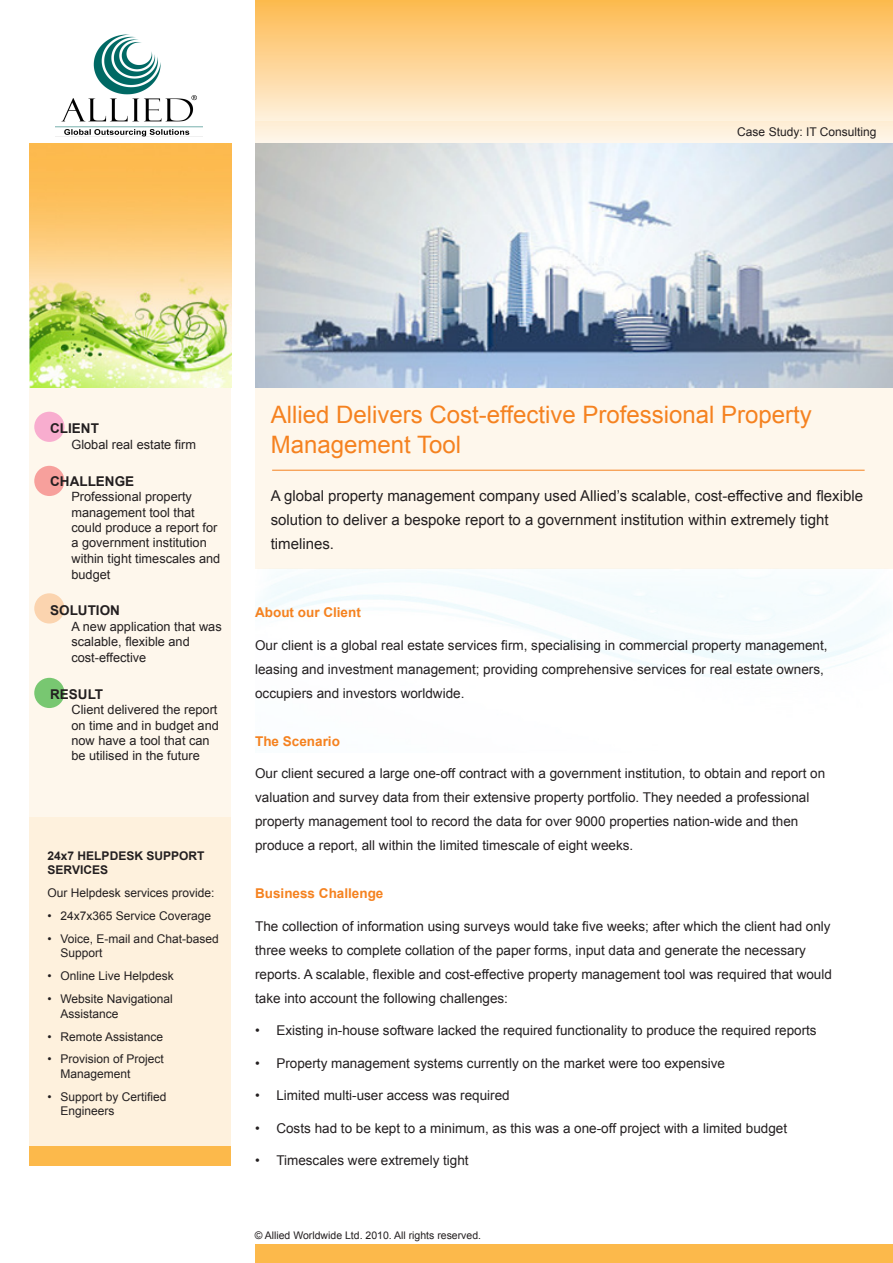
<style>
.page{position:relative;width:893px;height:1263px;background:#fff}
.page>*{position:absolute;margin:0;border:0;box-sizing:border-box;transform-origin:0 0}
.t1{font:24px/30px "Arial";color:#f58220}
.t2{font:15px/24px "Arial";color:#231f20}
.t3{font:13.5px/24px "Arial";color:#231f20}
.t4{font:700 13.5px "Arial";color:#f58220}
.t5{font:700 13.5px "Arial";color:#231f20}
.t6{font:12.75px/15.5px "Arial";color:#231f20}
.t7{font:12px/14.4px "Arial";color:#231f20}
.t8{font:700 12px/14.4px "Arial";color:#231f20}
.t9{font:10.5px "Arial";color:#231f20}
</style>
<div class="page">
<svg style="left:255px;top:0;width:638px;height:122px;background:#fdd495"></svg>
<div style="left:255px;top:122px;width:638px;height:447px;background:#fef7ec"></div>
<div style="left:255px;top:1244px;width:638px;height:19px;background:#fcb94b"></div>
<img style="left:255px;top:143px;width:638px;height:245px">
<hr style="left:272px;top:470px;width:593px;height:1px;background:#f58220">
<div style="left:30px;top:388px;width:201px;height:769px;background:#fef7ec"></div>
<img style="left:30px;top:143px;width:201px;height:245px">
<div style="left:30px;top:818px;width:201px;height:333px;background:#fef1dd"></div>
<div style="left:34px;top:412px;width:30px;height:30px;background:#f8adcf;border-radius:50%"></div>
<div style="left:34px;top:466px;width:30px;height:30px;background:#f7a09c;border-radius:50%"></div>
<div style="left:34px;top:593px;width:30px;height:30px;background:#fbd4af;border-radius:50%"></div>
<div style="left:34px;top:678px;width:30px;height:30px;background:#78c771;border-radius:50%"></div>
<div style="left:30px;top:1146px;width:201px;height:20px;background:#fcb94b"></div>
<img style="left:56px;top:34px;width:147px;height:103px">
<p class="t7" style="left:737px;top:125px;width:141px">Case Study: IT Consulting</p>
<p class="t5" style="left:50px;top:420px;width:50px">CLIENT</p>
<p class="t6" style="left:71px;top:437px;width:126px">Global real estate firm</p>
<p class="t5" style="left:50px;top:472px;width:85px">CHALLENGE</p>
<p class="t6" style="left:71px;top:489px;width:150px">Professional property management tool that could produce a report for a government institution within tight timescales and budget</p>
<p class="t5" style="left:50px;top:602px;width:71px">SOLUTION</p>
<p class="t6" style="left:71px;top:618px;width:152px">A new application that was scalable, flexible and cost-effective</p>
<p class="t5" style="left:50px;top:685px;width:55px">RESULT</p>
<p class="t6" style="left:71px;top:702px;width:149px">Client delivered the report on time and in budget and now have a tool that can be utilised in the future</p>
<p class="t8" style="left:48px;top:849px;width:158px">24x7 HELPDESK SUPPORT<br>SERVICES</p>
<p class="t7" style="left:48px;top:886px;width:168px">Our Helpdesk services provide:</p>
<p class="t7" style="left:48px;top:909px;width:165px">• 24x7x365 Service Coverage</p>
<p class="t7" style="left:60px;top:932px;width:160px;text-indent:-13px">• Voice, E-mail and Chat-based<br>Support</p>
<p class="t7" style="left:48px;top:969px;width:128px">• Online Live Helpdesk</p>
<p class="t7" style="left:60px;top:992px;width:114px;text-indent:-13px">• Website Navigational<br>Assistance</p>
<p class="t7" style="left:48px;top:1029px;width:117px">• Remote Assistance</p>
<p class="t7" style="left:60px;top:1052px;width:105px;text-indent:-13px">• Provision of Project<br>Management</p>
<p class="t7" style="left:60px;top:1089px;width:108px;text-indent:-13px">• Support by Certified<br>Engineers</p>
<p class="t1" style="left:271px;top:400px;width:543px">Allied Delivers Cost-effective Professional Property<br>Management Tool</p>
<p class="t2" style="left:271px;top:484px;width:594px">A global property management company used Allied’s scalable, cost-effective and flexible solution to deliver a bespoke report to a government institution within extremely tight timelines.</p>
<p class="t4" style="left:255px;top:604px;width:107px">About our Client</p>
<p class="t3" style="left:255px;top:633px;width:574px">Our client is a global real estate services firm, specialising in commercial property management, leasing and investment management; providing comprehensive services for real estate owners, occupiers and investors worldwide.</p>
<p class="t4" style="left:255px;top:732px;width:86px">The Scenario</p>
<p class="t3" style="left:255px;top:762px;width:572px">Our client secured a large one-off contract with a government institution, to obtain and report on valuation and survey data from their extensive property portfolio. They needed a professional property management tool to record the data for over 9000 properties nation-wide and then produce a report, all within the limited timescale of eight weeks.</p>
<p class="t4" style="left:255px;top:885px;width:130px">Business Challenge</p>
<p class="t3" style="left:255px;top:914px;width:578px">The collection of information using surveys would take five weeks; after which the client had only three weeks to complete collation of the paper forms, input data and generate the necessary reports. A scalable, flexible and cost-effective property management tool was required that would take into account the following challenges:</p>
<p class="t3" style="left:255px;top:1019px;width:563px">• Existing in-house software lacked the required functionality to produce the required reports</p>
<p class="t3" style="left:255px;top:1051px;width:471px">• Property management systems currently on the market were too expensive</p>
<p class="t3" style="left:255px;top:1084px;width:256px">• Limited multi-user access was required</p>
<p class="t3" style="left:255px;top:1116px;width:533px">• Costs had to be kept to a minimum, as this was a one-off project with a limited budget</p>
<p class="t3" style="left:255px;top:1149px;width:215px">• Timescales were extremely tight</p>
<p class="t9" style="left:255px;top:1228px;width:228px">© Allied Worldwide Ltd. 2010. All rights reserved.</p>
</div>
